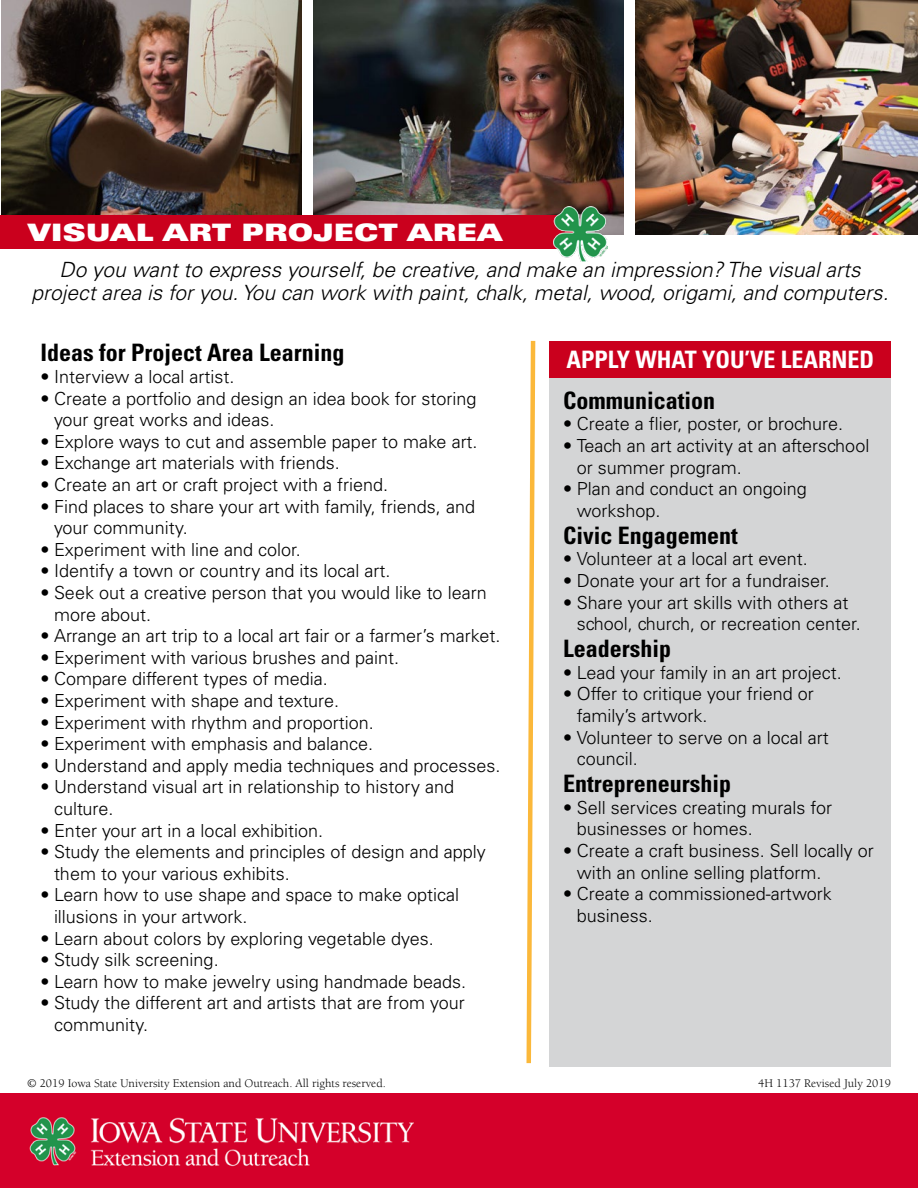
<style>
.page{position:relative;width:918px;height:1188px;background:#fff}
.page>*{position:absolute;margin:0;border:0;box-sizing:border-box;transform-origin:0 0}
.Headings{font:700 condensed 24px "Univers LT Std";color:#000}
.Bar_Headings{font:700 condensed 24px "Univers LT Std";color:#fff}
.Title_of_Document{font:24px "Univers LT Std X Black Ex";color:#fff}
.Important_Informatio{font:italic 300 21px/22.5px "Univers LT Std";color:#000;text-align:center}
.t1{font:300 18px/21.6px "Univers LT Std";color:#000}
.Justice_Statement{font:12px "Berkeley Std";color:#000}
</style>
<div class="page">
<img style="left:313px;top:1px;width:311px;height:233px">
<img style="left:1px;top:1px;width:300px;height:214px">
<img style="left:636px;top:1px;width:282px;height:233px">
<div style="left:550px;top:341px;width:341px;height:37px;background:#ca001d"></div>
<img style="left:0;top:1094px;width:918px;height:94px">
<svg style="left:526px;top:340px;width:10px;height:724px"></svg>
<div style="left:0;top:215px;width:574px;height:34px;background:#ca001d"></div>
<div style="left:550px;top:378px;width:341px;height:689px;background:#d4d5d6"></div>
<img style="left:554px;top:207px;width:54px;height:55px">
<h1 class="Title_of_Document" style="left:27px;top:218px;width:477px">VISUAL ART PROJECT AREA</h1>
<p class="Important_Informatio" style="left:32px;top:259px;width:859px">Do you want to express yourself, be creative, and make an impression? The visual arts project area is for you. You can work with paint, chalk, metal, wood, origami, and computers.</p>
<p class="Headings" style="left:40px;top:338px;width:305px">Ideas for Project Area Learning</p>
<p class="t1" style="left:40px;top:366px;width:195px">• Interview a local artist.</p>
<p class="t1" style="left:54px;top:387px;width:424px;text-indent:-14px">• Create a portfolio and design an idea book for storing your great works and ideas.</p>
<p class="t1" style="left:40px;top:431px;width:439px">• Explore ways to cut and assemble paper to make art.</p>
<p class="t1" style="left:40px;top:452px;width:301px">• Exchange art materials with friends.</p>
<p class="t1" style="left:40px;top:474px;width:349px">• Create an art or craft project with a friend.</p>
<p class="t1" style="left:54px;top:495px;width:423px;text-indent:-14px">• Find places to share your art with family, friends, and your community.</p>
<p class="t1" style="left:40px;top:539px;width:262px">• Experiment with line and color.</p>
<p class="t1" style="left:40px;top:560px;width:351px">• Identify a town or country and its local art.</p>
<p class="t1" style="left:54px;top:582px;width:434px;text-indent:-14px">• Seek out a creative person that you would like to learn more about.</p>
<p class="t1" style="left:40px;top:625px;width:462px">• Arrange an art trip to a local art fair or a farmer’s market.</p>
<p class="t1" style="left:40px;top:647px;width:360px">• Experiment with various brushes and paint.</p>
<p class="t1" style="left:40px;top:668px;width:289px">• Compare different types of media.</p>
<p class="t1" style="left:40px;top:690px;width:300px">• Experiment with shape and texture.</p>
<p class="t1" style="left:40px;top:711px;width:335px">• Experiment with rhythm and proportion.</p>
<p class="t1" style="left:40px;top:733px;width:334px">• Experiment with emphasis and balance.</p>
<p class="t1" style="left:40px;top:755px;width:462px">• Understand and apply media techniques and processes.</p>
<p class="t1" style="left:54px;top:776px;width:402px;text-indent:-14px">• Understand visual art in relationship to history and culture.</p>
<p class="t1" style="left:40px;top:819px;width:284px">• Enter your art in a local exhibition.</p>
<p class="t1" style="left:54px;top:841px;width:433px;text-indent:-14px">• Study the elements and principles of design and apply them to your various exhibits.</p>
<p class="t1" style="left:54px;top:884px;width:407px;text-indent:-14px">• Learn how to use shape and space to make optical illusions in your artwork.</p>
<p class="t1" style="left:40px;top:927px;width:395px">• Learn about colors by exploring vegetable dyes.</p>
<p class="t1" style="left:40px;top:949px;width:180px">• Study silk screening.</p>
<p class="t1" style="left:40px;top:971px;width:427px">• Learn how to make jewelry using handmade beads.</p>
<p class="t1" style="left:54px;top:992px;width:412px;text-indent:-14px">• Study the different art and artists that are from your community.</p>
<p class="Justice_Statement" style="left:27px;top:1077px;width:360px">© 2019 Iowa State University Extension and Outreach. All rights reserved.</p>
<p class="Bar_Headings" style="left:567px;top:345px;width:309px">APPLY WHAT YOU’VE LEARNED</p>
<p class="Headings" style="left:563px;top:386px;width:154px">Communication</p>
<p class="t1" style="left:563px;top:413px;width:281px">• Create a flier, poster, or brochure.</p>
<p class="t1" style="left:577px;top:435px;width:294px;text-indent:-14px">• Teach an art activity at an afterschool or summer program.</p>
<p class="t1" style="left:577px;top:478px;width:232px;text-indent:-14px">• Plan and conduct an ongoing workshop.</p>
<p class="Headings" style="left:563px;top:521px;width:176px">Civic Engagement</p>
<p class="t1" style="left:563px;top:548px;width:246px">• Volunteer at a local art event.</p>
<p class="t1" style="left:563px;top:570px;width:268px">• Donate your art for a fundraiser.</p>
<p class="t1" style="left:577px;top:591px;width:286px;text-indent:-14px">• Share your art skills with others at school, church, or recreation center.</p>
<p class="Headings" style="left:563px;top:634px;width:109px">Leadership</p>
<p class="t1" style="left:563px;top:662px;width:280px">• Lead your family in an art project.</p>
<p class="t1" style="left:577px;top:683px;width:239px;text-indent:-14px">• Offer to critique your friend or family’s artwork.</p>
<p class="t1" style="left:577px;top:726px;width:254px;text-indent:-14px">• Volunteer to serve on a local art council.</p>
<p class="Headings" style="left:563px;top:769px;width:169px">Entrepreneurship</p>
<p class="t1" style="left:577px;top:797px;width:257px;text-indent:-14px">• Sell services creating murals for businesses or homes.</p>
<p class="t1" style="left:577px;top:840px;width:299px;text-indent:-14px">• Create a craft business. Sell locally or with an online selling platform.</p>
<p class="t1" style="left:577px;top:883px;width:257px;text-indent:-14px">• Create a commissioned-artwork business.</p>
<p class="Justice_Statement" style="left:758px;top:1077px;width:134px">4H 1137 Revised July 2019</p>
</div>
